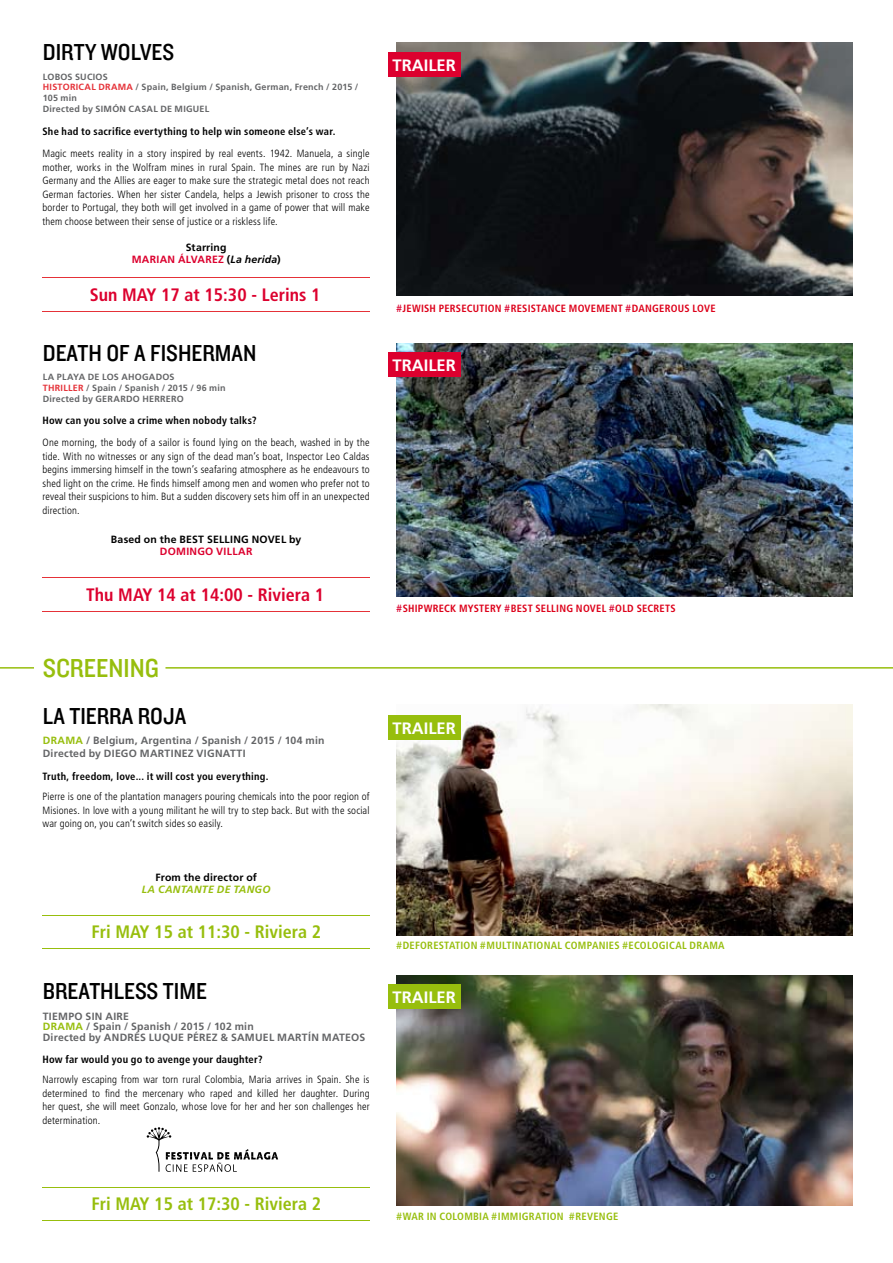
<style>
.page{position:relative;width:893px;height:1263px;background:#fff}
.page>*{position:absolute;margin:0;border:0;box-sizing:border-box;transform-origin:0 0}
.t1{font:27px "Knockout HTF30 Junior Welterwt";color:#97be0d}
.t2{font:24px "Knockout HTF30 Junior Welterwt";color:#000}
.t3{font:700 condensed 18px "Frutiger LT Std";color:#97be0d}
.t4{font:700 condensed 18px "Frutiger LT Std";color:#dc002e}
.t5{font:700 16.5px "Frutiger";color:#fff}
.t6{font:300 condensed 10.5px/13.5px "Frutiger LT Std";letter-spacing:.015em;color:#000;text-align:justify}
.t7{font:700 condensed 10.5px "Frutiger LT Std";letter-spacing:.02em;color:#000}
.t8{font:700 10.5px/10.8px "Frutiger LT Std";letter-spacing:.02em;color:#646567}
.t9{font:700 condensed 10.5px "Frutiger";letter-spacing:.02em;color:#dd001a}
.t10{font:700 condensed 10.5px "Frutiger";letter-spacing:.025em;color:#97be0d}
.t11{font:700 10.5px "Frutiger LT Std";letter-spacing:.02em;color:#000}
.t12{font:700 10.5px/12px "Frutiger LT Std";letter-spacing:.025em;color:#dc002e;text-align:center}
.t13{font:italic 700 10.5px "Frutiger LT Std";letter-spacing:.025em;color:#97be0d}
.t14{font:700 9px/10.8px "Frutiger LT Std";letter-spacing:.025em;color:#646567}
.s1{color:#e53138}
.s2{color:#000}
.s3{font-style:italic;color:#000}
.s4{color:#97be0d}
.s5{color:#dc002e}
</style>
<div class="page">
<img style="left:396px;top:343px;width:456px;height:253px">
<hr style="left:43px;top:577px;width:327px;height:1px;background:#e53138">
<hr style="left:43px;top:611px;width:327px;height:1px;background:#e53138">
<div style="left:388px;top:352px;width:72px;height:25px;background:#dc002e"></div>
<hr style="left:0;top:667px;width:34px;height:2px;background:#97be0d">
<hr style="left:165px;top:667px;width:728px;height:2px;background:#97be0d">
<hr style="left:43px;top:1187px;width:327px;height:1px;background:#97be0d">
<hr style="left:43px;top:915px;width:327px;height:1px;background:#97be0d">
<img style="left:396px;top:976px;width:456px;height:229px">
<hr style="left:43px;top:1219px;width:327px;height:1px;background:#97be0d">
<div style="left:388px;top:984px;width:72px;height:25px;background:#97be0d"></div>
<svg style="left:147px;top:1127px;width:131px;height:45px"></svg>
<img style="left:396px;top:43px;width:456px;height:253px">
<hr style="left:43px;top:277px;width:327px;height:1px;background:#e53138">
<hr style="left:43px;top:311px;width:327px;height:1px;background:#e53138">
<div style="left:388px;top:52px;width:72px;height:25px;background:#dc002e"></div>
<img style="left:396px;top:705px;width:456px;height:231px">
<hr style="left:43px;top:948px;width:327px;height:1px;background:#97be0d">
<div style="left:388px;top:715px;width:72px;height:25px;background:#97be0d"></div>
<h2 class="t2" style="left:43px;top:40px;width:133px">DIRTY WOLVES</h2>
<p class="t14" style="left:43px;top:71px;width:317px">LOBOS SUCIOS<br><span class="s1">HISTORICAL DRAMA</span> / Spain, Belgium / Spanish, German, French / 2015 /<br>105 min<br>Directed by SIMÓN CASAL DE MIGUEL</p>
<p class="t6" style="left:42px;top:147px;width:329px">Magic meets reality in a story inspired by real events. 1942. Manuela, a single mother, works in the Wolfram mines in rural Spain. The mines are run by Nazi Germany and the Allies are eager to make sure the strategic metal does not reach German factories. When her sister Candela, helps a Jewish prisoner to cross the border to Portugal, they both will get involved in a game of power that will make them choose between their sense of justice or a riskless life.</p>
<p class="t7" style="left:43px;top:125px;width:294px">She had to sacrifice evertything to help win someone else’s war.</p>
<p class="t12" style="left:132px;top:241px;width:150px"><span class="s2">Starring<br></span>MARIAN ÁLVAREZ <span class="s2">(</span><span class="s3">La herida</span><span class="s2">)</span></p>
<h3 class="t4" style="left:90px;top:284px;width:232px">Sun MAY 17 at 15:30 - Lerins 1</h3>
<h2 class="t2" style="left:43px;top:340px;width:215px">DEATH OF A FISHERMAN</h2>
<p class="t14" style="left:43px;top:372px;width:184px">LA PLAYA DE LOS AHOGADOS<br><span class="s1">THRILLER</span> / Spain / Spanish / 2015 / 96 min<br>Directed by GERARDO HERRERO</p>
<p class="t6" style="left:43px;top:436px;width:329px">One morning, the body of a sailor is found lying on the beach, washed in by the tide. With no witnesses or any sign of the dead man’s boat, Inspector Leo Caldas begins immersing himself in the town’s seafaring atmosphere as he endeavours to shed light on the crime. He finds himself among men and women who prefer not to reveal their suspicions to him. But a sudden discovery sets him off in an unexpected direction.</p>
<p class="t7" style="left:42px;top:414px;width:216px">How can you solve a crime when nobody talks?</p>
<p class="t11" style="left:111px;top:533px;width:192px">Based on the BEST SELLING NOVEL by</p>
<p class="t12" style="left:160px;top:545px;width:94px">DOMINGO VILLAR</p>
<h3 class="t4" style="left:86px;top:584px;width:239px">Thu MAY 14 at 14:00 - Riviera 1</h3>
<h1 class="t1" style="left:43px;top:654px;width:118px">SCREENING</h1>
<h2 class="t2" style="left:43px;top:703px;width:145px">LA TIERRA ROJA</h2>
<p class="t8" style="left:43px;top:734px;width:283px;line-height:12.6px"><span class="s4">DRAMA</span> / Belgium, Argentina / Spanish / 2015 / 104 min<br>Directed by DIEGO MARTINEZ VIGNATTI</p>
<p class="t6" style="left:43px;top:790px;width:329px">Pierre is one of the plantation managers pouring chemicals into the poor region of Misiones. In love with a young militant he will try to step back. But with the social war going on, you can’t switch sides so easily.</p>
<p class="t7" style="left:42px;top:770px;width:228px">Truth, freedom, love... it will cost you everything.</p>
<p class="t11" style="left:155px;top:871px;width:103px">From the director of</p>
<p class="t13" style="left:142px;top:883px;width:130px">LA CANTANTE DE TANGO</p>
<h3 class="t3" style="left:91px;top:921px;width:231px">Fri MAY 15 at 11:30 - Riviera 2</h3>
<h2 class="t2" style="left:43px;top:978px;width:166px">BREATHLESS TIME</h2>
<p class="t8" style="left:43px;top:1010px;width:324px">TIEMPO SIN AIRE<br><span class="s4">DRAMA</span> / Spain / Spanish / 2015 / 102 min<br>Directed by ANDRÉS LUQUE PÉREZ &amp; SAMUEL MARTÍN MATEOS</p>
<p class="t6" style="left:43px;top:1073px;width:329px">Narrowly escaping from war torn rural Colombia, Maria arrives in Spain. She is determined to find the mercenary who raped and killed her daughter. During her quest, she will meet Gonzalo, whose love for her and her son challenges her determination.</p>
<p class="t7" style="left:42px;top:1053px;width:222px">How far would you go to avenge your daughter?</p>
<h3 class="t5" style="left:393px;top:55px;width:65px">TRAILER</h3>
<p class="t9" style="left:396px;top:302px;width:321px"><span class="s5">#</span>JEWISH PERSECUTION <span class="s5">#</span>RESISTANCE MOVEMENT <span class="s5">#</span>DANGEROUS LOVE</p>
<h3 class="t5" style="left:393px;top:356px;width:65px">TRAILER</h3>
<p class="t9" style="left:396px;top:602px;width:281px"><span class="s5">#</span>SHIPWRECK MYSTERY <span class="s5">#</span>BEST SELLING NOVEL <span class="s5">#</span>OLD SECRETS</p>
<h3 class="t5" style="left:393px;top:719px;width:65px">TRAILER</h3>
<p class="t10" style="left:396px;top:939px;width:330px">#DEFORESTATION #MULTINATIONAL COMPANIES #ECOLOGICAL DRAMA</p>
<h3 class="t5" style="left:393px;top:988px;width:65px">TRAILER</h3>
<h3 class="t3" style="left:91px;top:1193px;width:231px">Fri MAY 15 at 17:30 - Riviera 2</h3>
<p class="t10" style="left:396px;top:1210px;width:223px">#WAR IN COLOMBIA #IMMIGRATION #REVENGE</p>
</div>
